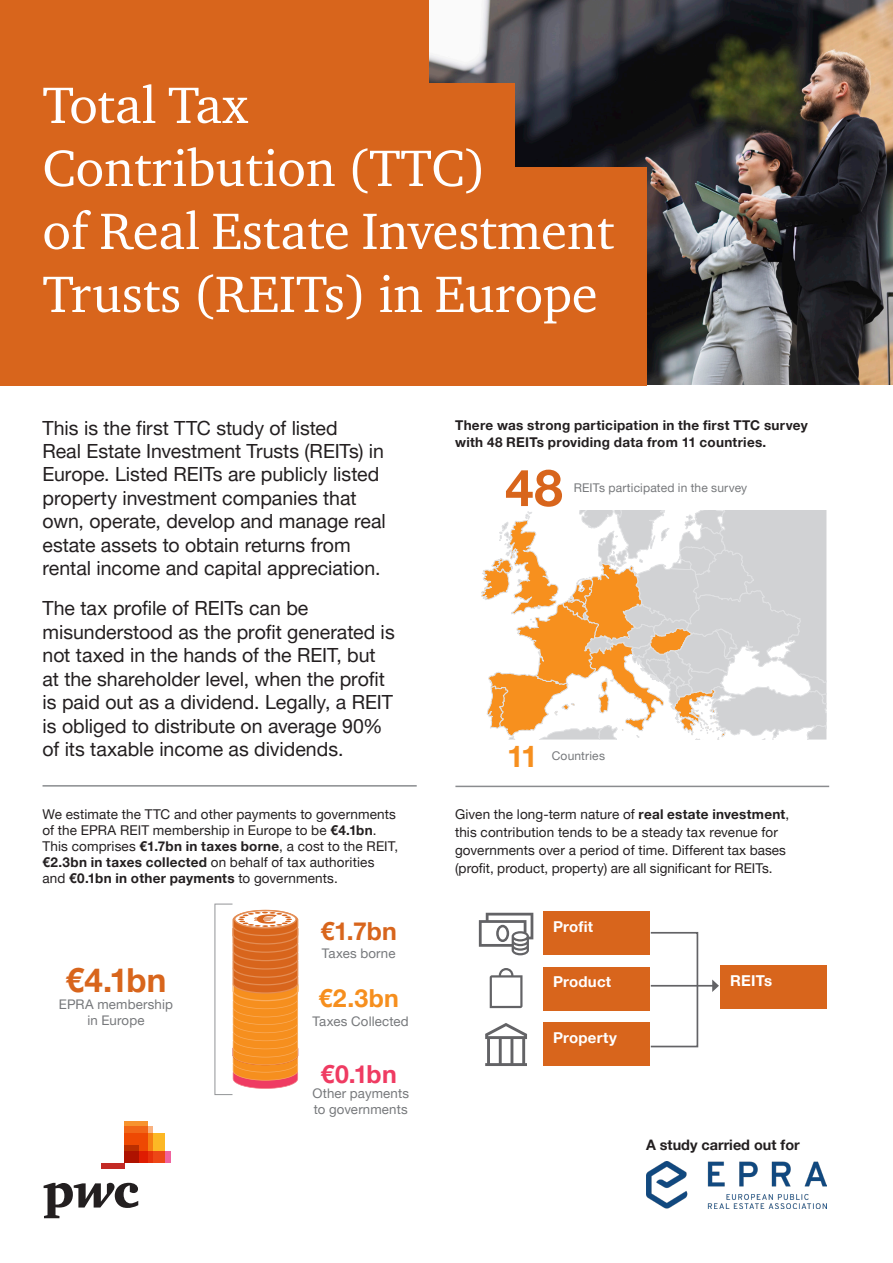
<style>
.page{position:relative;width:893px;height:1263px;background:#fff}
.page>*{position:absolute;margin:0;border:0;box-sizing:border-box;transform-origin:0 0}
.Paragraph_Style_1{font:52.5px/63px "ITC Charter Com";color:#fff}
.Body_text{font:700 51px "Helvetica Neue LT Pro";color:#d8651c}
.Body_text-2{font:700 33.15px "Helvetica Neue LT Pro";color:#d8651c}
.Body_text-3{font:700 30px "Helvetica Neue LT Pro";color:#f68f1e}
.Body_text-4{font:700 24.9px "Helvetica Neue LT Pro";color:#d8651c}
.Body_text-5{font:700 24.9px "Helvetica Neue LT Pro";color:#f68f1e}
.Body_text-6{font:700 24.9px "Helvetica Neue LT Pro";color:#ef3b62}
.Body_text-7{font:19.5px/23.4px "Helvetica Neue LT Pro";color:#231f20}
.Body_text-8{font:700 15px "Helvetica Neue LT Pro";letter-spacing:.015em;color:#fff}
.Outcome_sub_headline{font:700 14.4px "Helvetica Neue LT Pro";color:#231f20}
.Body_text-9{font:13.5px/16.2px "Helvetica Neue LT Pro";letter-spacing:.01em;color:#231f20}
.Body_text-10{font:700 13.5px/16.2px "Helvetica Neue LT Pro";letter-spacing:.02em;color:#231f20}
.Body_text-11{font:13.2px/15.9px "Helvetica Neue LT Pro";letter-spacing:.01em;color:#76787b;text-align:center}
.Body_text-12{font:12px "Helvetica Neue LT Pro";letter-spacing:.015em;color:#76787b}
.s1{font-weight:700}
</style>
<div class="page">
<img style="left:428px;top:0;width:465px;height:385px">
<div style="left:0;top:167px;width:646px;height:220px;background:#d8651c"></div>
<div style="left:0;top:84px;width:515px;height:427px;background:#d8651c"></div>
<div style="left:0;top:0;width:428px;height:511px;background:#d8651c"></div>
<div style="left:0;top:386px;width:893px;height:366px;background:#fff"></div>
<div style="left:125px;top:1133px;width:40px;height:30px;background:#fcb825"></div>
<svg style="left:153px;top:1151px;width:18px;height:12px"></svg>
<svg style="left:148px;top:1126px;width:5px;height:37px"></svg>
<svg style="left:125px;top:1121px;width:23px;height:42px"></svg>
<svg style="left:125px;top:1145px;width:14px;height:18px"></svg>
<div style="left:101px;top:1163px;width:24px;height:6px;background:#c32a25"></div>
<svg style="left:44px;top:1183px;width:94px;height:35px"></svg>
<img style="left:646px;top:1161px;width:181px;height:48px">
<hr style="left:43px;top:785px;width:374px;height:2px;background:#8a8c8f">
<svg style="left:481px;top:510px;width:345px;height:230px"></svg>
<svg style="left:214px;top:903px;width:85px;height:192px"></svg>
<svg style="left:485px;top:1023px;width:42px;height:43px"></svg>
<svg style="left:479px;top:913px;width:54px;height:42px"></svg>
<svg style="left:490px;top:968px;width:32px;height:40px"></svg>
<div style="left:543px;top:912px;width:107px;height:43px;background:#d8651c"></div>
<div style="left:543px;top:967px;width:107px;height:43px;background:#d8651c"></div>
<div style="left:721px;top:965px;width:106px;height:43px;background:#d8651c"></div>
<div style="left:543px;top:1023px;width:107px;height:43px;background:#d8651c"></div>
<div style="left:650px;top:932px;width:48px;height:115px;border:2px solid #636366"></div>
<hr style="left:651px;top:985px;width:62px;height:1px;background:#636366">
<svg style="left:712px;top:979px;width:7px;height:13px"></svg>
<hr style="left:455px;top:786px;width:374px;height:1px;background:#8a8c8f">
<p class="Paragraph_Style_1" style="left:43px;top:73px;width:573px">Total Tax<br>Contribution (TTC)<br>of Real Estate Investment<br>Trusts (REITs) in Europe</p>
<p class="Body_text-7" style="left:43px;top:415px;width:345px">This is the first TTC study of listed<br>Real Estate Investment Trusts (REITs) in Europe. Listed REITs are publicly listed property investment companies that own, operate, develop and manage real estate assets to obtain returns from rental income and capital appreciation.</p>
<p class="Body_text-7" style="left:43px;top:596px;width:354px">The tax profile of REITs can be misunderstood as the profit generated is not taxed in the hands of the REIT, but at the shareholder level, when the profit is paid out as a dividend. Legally, a REIT is obliged to distribute on average 90% of its taxable income as dividends.</p>
<p class="Body_text-10" style="left:455px;top:417px;width:354px">There was strong participation in the first TTC survey with 48 REITs providing data from 11 countries.</p>
<p class="Body_text" style="left:505px;top:456px;width:59px">48</p>
<p class="Body_text-12" style="left:574px;top:480px;width:175px">REITs participated in the survey</p>
<p class="Body_text-3" style="left:507px;top:737px;width:32px">11</p>
<p class="Body_text-12" style="left:552px;top:749px;width:55px">Countries</p>
<p class="Body_text-9" style="left:42px;top:805px;width:357px">We estimate the TTC and other payments to governments of the EPRA REIT membership in Europe to be <span class="s1">€4.1bn</span>.<br>This comprises <span class="s1">€1.7bn in taxes borne</span>, a cost to the REIT, <span class="s1">€2.3bn in taxes collected</span> on behalf of tax authorities and <span class="s1">€0.1bn in other payments</span> to governments.</p>
<p class="Body_text-9" style="left:455px;top:804px;width:336px;line-height:18px">Given the long-term nature of <span class="s1">real estate investment</span>, this contribution tends to be a steady tax revenue for governments over a period of time. Different tax bases (profit, product, property) are all significant for REITs.</p>
<p class="Body_text-8" style="left:553px;top:917px;width:42px">Profit</p>
<p class="Body_text-4" style="left:321px;top:916px;width:78px">€1.7bn</p>
<p class="Body_text-11" style="left:322px;top:944px;width:75px">Taxes borne</p>
<p class="Body_text-2" style="left:65px;top:960px;width:103px">€4.1bn</p>
<p class="Body_text-11" style="left:59px;top:996px;width:116px">EPRA membership in Europe</p>
<p class="Body_text-5" style="left:318px;top:983px;width:82px">€2.3bn</p>
<p class="Body_text-11" style="left:313px;top:1013px;width:98px">Taxes Collected</p>
<p class="Body_text-6" style="left:321px;top:1059px;width:78px">€0.1bn</p>
<p class="Body_text-11" style="left:312px;top:1085px;width:98px;text-align:left">Other payments to governments</p>
<p class="Body_text-8" style="left:553px;top:973px;width:60px">Product</p>
<p class="Body_text-8" style="left:730px;top:971px;width:43px">REITs</p>
<p class="Body_text-8" style="left:553px;top:1028px;width:65px">Property</p>
<p class="Outcome_sub_headline" style="left:646px;top:1136px;width:155px">A study carried out for</p>
</div>
